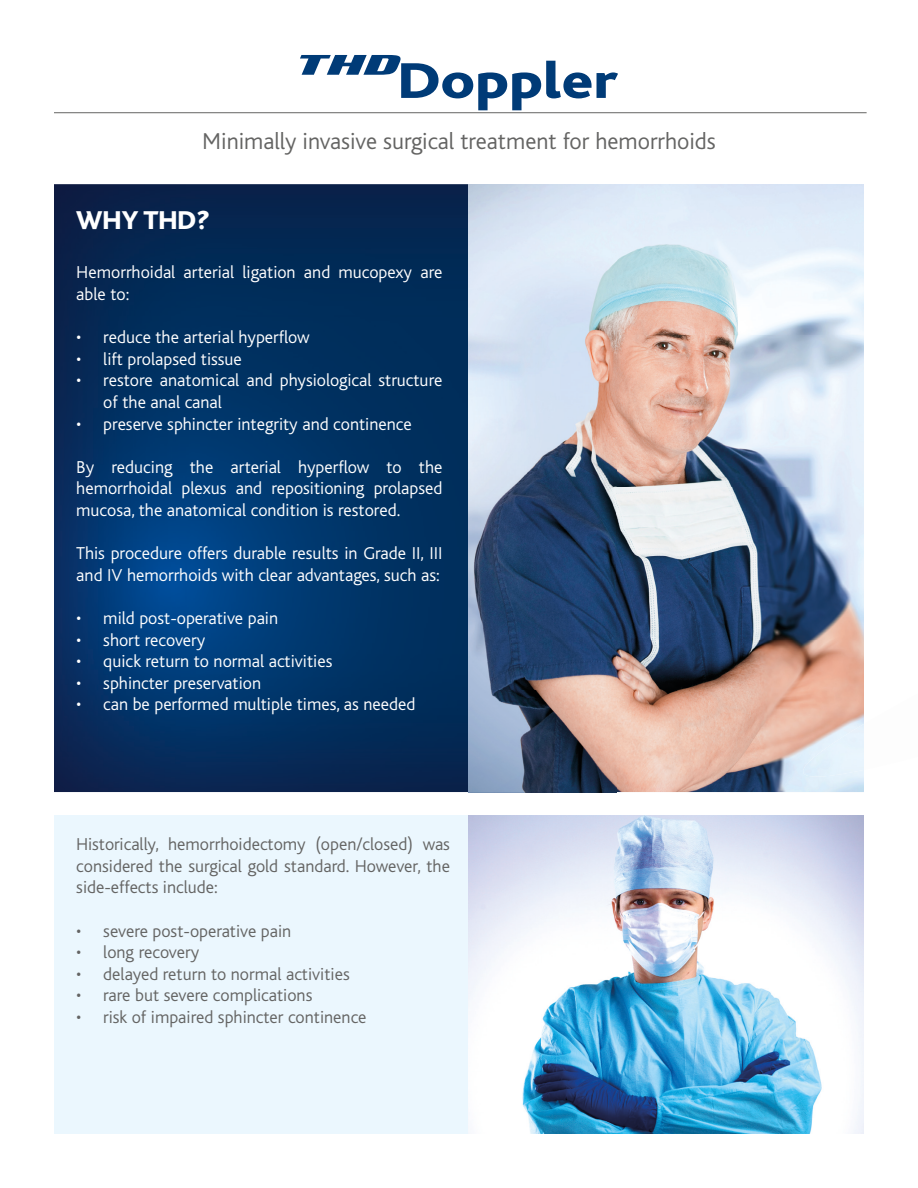
<style>
.page{position:relative;width:918px;height:1188px;background:#fff}
.page>*{position:absolute;margin:0;border:0;box-sizing:border-box;transform-origin:0 0}
.t1{font:800 27px "Bliss";color:#fff}
.t2{font:300 24px "Bliss";color:#646463}
.t3{font:300 18px/21.6px "Bliss";color:#fff}
.t4{font:300 18px/21.6px "Bliss";color:#646463;text-align:justify}
</style>
<div class="page">
<hr style="left:54px;top:112px;width:813px;height:1px;background:#646463">
<svg style="left:300px;top:55px;width:318px;height:55px"></svg>
<div style="left:54px;top:815px;width:810px;height:319px;background:#ebf7fe"></div>
<img style="left:468px;top:815px;width:396px;height:319px">
<img style="left:54px;top:184px;width:414px;height:608px">
<img style="left:509px;top:792px;width:355px;height:1px">
<img style="left:468px;top:184px;width:396px;height:608px">
<img style="left:800px;top:724px;width:64px;height:53px">
<h2 class="t2" style="left:202px;top:129px;width:515px">Minimally invasive surgical treatment for hemorrhoids</h2>
<h1 class="t1" style="left:76px;top:206px;width:135px">WHY THD?</h1>
<p class="t3" style="left:76px;top:262px;width:368px">Hemorrhoidal arterial ligation and mucopexy are able to:</p>
<p class="t3" style="left:76px;top:327px;width:235px">• reduce the arterial hyperflow</p>
<p class="t3" style="left:76px;top:348px;width:167px">• lift prolapsed tissue</p>
<p class="t3" style="left:103px;top:370px;width:341px;text-indent:-27px">• restore anatomical and physiological structure of the anal canal</p>
<p class="t3" style="left:76px;top:413px;width:337px">• preserve sphincter integrity and continence</p>
<p class="t3" style="left:76px;top:456px;width:368px;text-align:justify">By reducing the arterial hyperflow to the hemorrhoidal plexus and repositioning prolapsed mucosa, the anatomical condition is restored.</p>
<p class="t3" style="left:76px;top:543px;width:368px">This procedure offers durable results in Grade II, III and IV hemorrhoids with clear advantages, such as:</p>
<p class="t3" style="left:76px;top:608px;width:203px">• mild post-operative pain</p>
<p class="t3" style="left:76px;top:629px;width:131px">• short recovery</p>
<p class="t3" style="left:76px;top:651px;width:258px">• quick return to normal activities</p>
<p class="t3" style="left:76px;top:672px;width:186px">• sphincter preservation</p>
<p class="t3" style="left:76px;top:694px;width:341px">• can be performed multiple times, as needed</p>
<p class="t4" style="left:76px;top:834px;width:375px">Historically, hemorrhoidectomy (open/closed) was considered the surgical gold standard. However, the side-effects include:</p>
<p class="t4" style="left:76px;top:920px;width:217px">• severe post-operative pain</p>
<p class="t4" style="left:76px;top:942px;width:124px">• long recovery</p>
<p class="t4" style="left:76px;top:963px;width:275px">• delayed return to normal activities</p>
<p class="t4" style="left:76px;top:985px;width:238px">• rare but severe complications</p>
<p class="t4" style="left:76px;top:1007px;width:292px">• risk of impaired sphincter continence</p>
</div>
